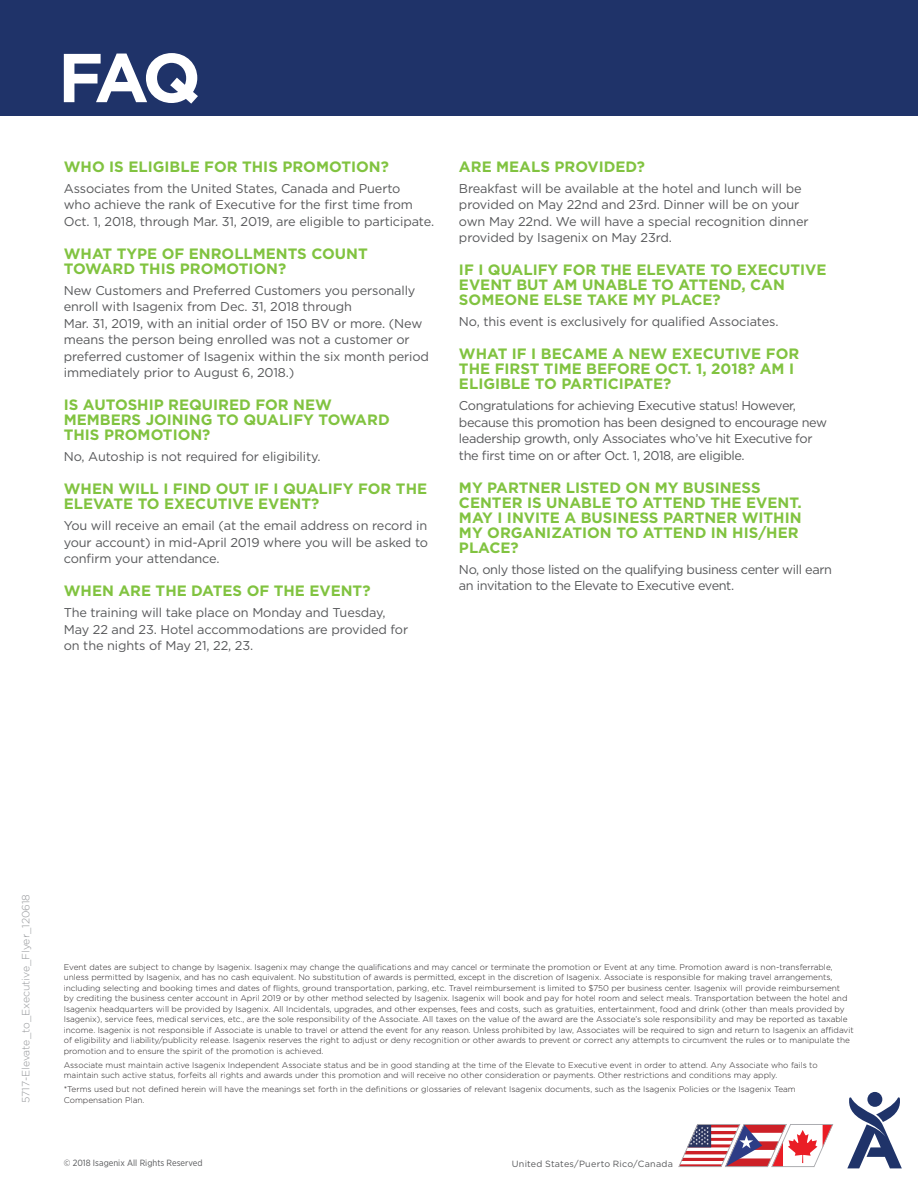
<style>
.page{position:relative;width:918px;height:1188px;background:#fff}
.page>*{position:absolute;margin:0;border:0;box-sizing:border-box;transform-origin:0 0}
.t1{font:700 69px "Gotham";color:#fff}
.Green_Subhead{font:700 15px/15px "Gotham";color:#81c340}
.Body_Copy{font:12.75px/16.5px "Gotham";letter-spacing:-.01em;color:#57585a}
.Body_Copy-2{font:12.75px/16.5px "Gotham";letter-spacing:-.03em;color:#57585a}
.Job_Number{font:300 10.5px "Gotham";color:#939598}
.Job_Number-2{font:9px "Gotham Narrow";color:#57585a}
.t2{font:9px "Gotham";letter-spacing:.025em;color:#57585a}
.t3{font:300 8.25px/10.5px "Gotham";color:#231f20}
</style>
<div class="page">
<div style="left:0;top:0;width:918px;height:116px;background:#1f3369"></div>
<svg style="left:678px;top:1124px;width:155px;height:43px"></svg>
<div style="left:867px;top:1092px;width:15px;height:15px;background:#1f3369;border-radius:50%"></div>
<svg style="left:847px;top:1097px;width:55px;height:71px"></svg>
<p class="t1" style="left:58px;top:32px;width:144px">FAQ</p>
<p class="Green_Subhead" style="left:64px;top:159px;width:327px">WHO IS ELIGIBLE FOR THIS PROMOTION?</p>
<p class="Body_Copy" style="left:64px;top:180px;width:372px">Associates from the United States, Canada and Puerto<br>who achieve the rank of Executive for the first time from<br>Oct. 1, 2018, through Mar. 31, 2019, are eligible to participate.</p>
<p class="Green_Subhead" style="left:64px;top:246px;width:306px">WHAT TYPE OF ENROLLMENTS COUNT<br>TOWARD THIS PROMOTION?</p>
<p class="Body_Copy" style="left:64px;top:282px;width:367px">New Customers and Preferred Customers you personally enroll with Isagenix from Dec. 31, 2018 through<br>Mar. 31, 2019, with an initial order of 150 BV or more. (New means the person being enrolled was not a customer or preferred customer of Isagenix within the six month period immediately prior to August 6, 2018.)</p>
<p class="Green_Subhead" style="left:64px;top:397px;width:327px">IS AUTOSHIP REQUIRED FOR NEW<br>MEMBERS JOINING TO QUALIFY TOWARD<br>THIS PROMOTION?</p>
<p class="Body_Copy" style="left:64px;top:448px;width:258px">No, Autoship is not required for eligibility.</p>
<p class="Green_Subhead" style="left:64px;top:481px;width:365px">WHEN WILL I FIND OUT IF I QUALIFY FOR THE<br>ELEVATE TO EXECUTIVE EVENT?</p>
<p class="Body_Copy" style="left:64px;top:517px;width:366px;text-align:justify">You will receive an email (at the email address on record in your account) in mid-April 2019 where you will be asked to confirm your attendance.</p>
<p class="Green_Subhead" style="left:64px;top:583px;width:308px">WHEN ARE THE DATES OF THE EVENT?</p>
<p class="Body_Copy" style="left:64px;top:604px;width:346px">The training will take place on Monday and Tuesday,<br>May 22 and 23. Hotel accommodations are provided for on the nights of May 21, 22, 23.</p>
<p class="Green_Subhead" style="left:459px;top:159px;width:188px">ARE MEALS PROVIDED?</p>
<p class="Body_Copy" style="left:459px;top:180px;width:351px">Breakfast will be available at the hotel and lunch will be provided on May 22nd and 23rd. Dinner will be on your own May 22nd. We will have a special recognition dinner provided by Isagenix on May 23rd.</p>
<p class="Green_Subhead" style="left:459px;top:262px;width:369px">IF I QUALIFY FOR THE ELEVATE TO EXECUTIVE<br>EVENT BUT AM UNABLE TO ATTEND, CAN<br>SOMEONE ELSE TAKE MY PLACE?</p>
<p class="Body_Copy" style="left:459px;top:313px;width:321px">No, this event is exclusively for qualified Associates.</p>
<p class="Green_Subhead" style="left:459px;top:346px;width:342px">WHAT IF I BECAME A NEW EXECUTIVE FOR<br>THE FIRST TIME BEFORE OCT. 1, 2018? AM I<br>ELIGIBLE TO PARTICIPATE?</p>
<p class="Body_Copy-2" style="left:459px;top:397px;width:369px">Congratulations for achieving Executive status! However, because this promotion has been designed to encourage new leadership growth, only Associates who’ve hit Executive for the first time on or after Oct. 1, 2018, are eligible.</p>
<p class="Green_Subhead" style="left:459px;top:480px;width:344px">MY PARTNER LISTED ON MY BUSINESS<br>CENTER IS UNABLE TO ATTEND THE EVENT.<br>MAY I INVITE A BUSINESS PARTNER WITHIN<br>MY ORGANIZATION TO ATTEND IN HIS/HER<br>PLACE?</p>
<p class="Body_Copy-2" style="left:459px;top:561px;width:375px">No, only those listed on the qualifying business center will earn an invitation to the Elevate to Executive event.</p>
<p class="Job_Number" style="left:19px;top:1103px;width:210px;rotate:-90deg">5717-Elevate_to_Executive_Flyer_120618</p>
<p class="t3" style="left:64px;top:962px;width:791px">Event dates are subject to change by Isagenix. Isagenix may change the qualifications and may cancel or terminate the promotion or Event at any time. Promotion award is non-transferrable, unless permitted by Isagenix, and has no cash equivalent. No substitution of awards is permitted, except in the discretion of Isagenix. Associate is responsible for making travel arrangements, including selecting and booking times and dates of flights, ground transportation, parking, etc. Travel reimbursement is limited to $750 per business center. Isagenix will provide reimbursement<br>by crediting the business center account in April 2019 or by other method selected by Isagenix. Isagenix will book and pay for hotel room and select meals. Transportation between the hotel and Isagenix headquarters will be provided by Isagenix. All Incidentals, upgrades, and other expenses, fees and costs, such as gratuities, entertainment, food and drink (other than meals provided by Isagenix), service fees, medical services, etc., are the sole responsibility of the Associate. All taxes on the value of the award are the Associate’s sole responsibility and may be reported as taxable income. Isagenix is not responsible if Associate is unable to travel or attend the event for any reason. Unless prohibited by law, Associates will be required to sign and return to Isagenix an affidavit of eligibility and liability/publicity release. Isagenix reserves the right to adjust or deny recognition or other awards to prevent or correct any attempts to circumvent the rules or to manipulate the promotion and to ensure the spirit of the promotion is achieved.</p>
<p class="t3" style="left:64px;top:1060px;width:755px">Associate must maintain active Isagenix Independent Associate status and be in good standing at the time of the Elevate to Executive event in order to attend. Any Associate who fails to maintain such active status, forfeits all rights and awards under this promotion and will receive no other consideration or payments. Other restrictions and conditions may apply.</p>
<p class="t3" style="left:64px;top:1084px;width:734px">*Terms used but not defined herein will have the meanings set forth in the definitions or glossaries of relevant Isagenix documents, such as the Isagenix Policies or the Isagenix Team<br>Compensation Plan.</p>
<p class="Job_Number-2" style="left:64px;top:1158px;width:140px">© 2018 Isagenix All Rights Reserved</p>
<p class="t2" style="left:512px;top:1158px;width:163px">United States/Puerto Rico/Canada</p>
</div>
